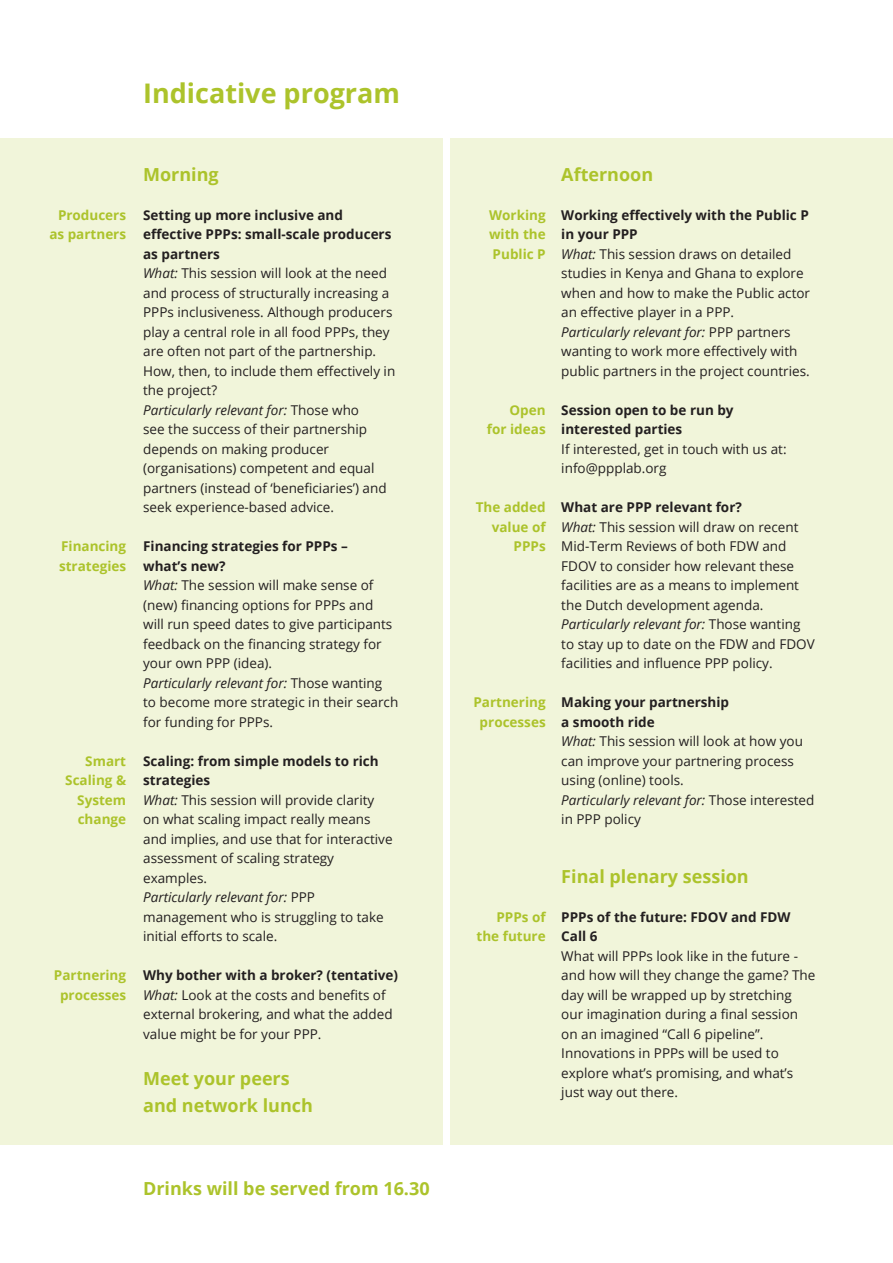
<style>
.page{position:relative;width:893px;height:1263px;background:#fff}
.page>*{position:absolute;margin:0;border:0;box-sizing:border-box;transform-origin:0 0}
.koppen{font:700 27px "Open Sans";color:#acc32b}
.intro{font:700 18px "Open Sans";color:#acc32b}
.brood{font:700 18px "Open Sans";color:#acc32b}
.brood-2{font:13.5px/19.5px "Open Sans";color:#231f20}
.brood-3{font:700 13.5px/19.5px "Open Sans";color:#231f20}
.brood-4{font:700 13.5px/19.5px "Open Sans";color:#acc32b;text-align:right}
.s1{font-style:italic}
</style>
<div class="page">
<div style="left:0;top:138px;width:442px;height:1007px;background:#f1f5da"></div>
<div style="left:451px;top:138px;width:442px;height:1007px;background:#f1f5da"></div>
<p class="koppen" style="left:143px;top:74px;width:258px">Indicative program</p>
<p class="brood-4" style="left:49px;top:205px;width:78px">Producers as partners</p>
<p class="brood-4" style="left:59px;top:536px;width:69px;text-align:left">Financing strategies</p>
<p class="brood-4" style="left:65px;top:751px;width:62px">Smart<br>Scaling &amp;<br>System change</p>
<p class="brood-4" style="left:54px;top:965px;width:74px;text-align:center">Partnering processes</p>
<p class="intro" style="left:143px;top:162px;width:77px">Morning</p>
<p class="brood-3" style="left:143px;top:205px;width:250px">Setting up more inclusive and effective PPPs: small-scale producers as partners</p>
<p class="brood-2" style="left:143px;top:263px;width:254px"><span class="s1">What:</span> This session will look at the need and process of structurally increasing a PPPs inclusiveness. Although producers play a central role in all food PPPs, they are often not part of the partnership.<br>How, then, to include them effectively in the project?</p>
<p class="brood-2" style="left:143px;top:400px;width:245px"><span class="s1">Particularly relevant for:</span> Those who<br>see the success of their partnership depends on making producer (organisations) competent and equal partners (instead of ‘beneficiaries’) and seek experience-based advice.</p>
<p class="brood-3" style="left:143px;top:536px;width:206px">Financing strategies for PPPs –</p>
<p class="brood-3" style="left:143px;top:556px;width:84px">what’s new?</p>
<p class="brood-2" style="left:143px;top:575px;width:251px"><span class="s1">What:</span> The session will make sense of (new) financing options for PPPs and will run speed dates to give participants feedback on the financing strategy for your own PPP (idea).</p>
<p class="brood-2" style="left:143px;top:673px;width:257px"><span class="s1">Particularly relevant for:</span> Those wanting to become more strategic in their search for funding for PPPs.</p>
<p class="brood-3" style="left:143px;top:751px;width:237px">Scaling: from simple models to rich strategies</p>
<p class="brood-2" style="left:143px;top:790px;width:251px"><span class="s1">What:</span> This session will provide clarity on what scaling impact really means and implies, and use that for interactive assessment of scaling strategy examples.</p>
<p class="brood-2" style="left:143px;top:887px;width:242px"><span class="s1">Particularly relevant for:</span> PPP management who is struggling to take initial efforts to scale.</p>
<p class="brood-3" style="left:143px;top:965px;width:256px">Why bother with a broker? (tentative)</p>
<p class="brood-2" style="left:143px;top:985px;width:251px"><span class="s1">What:</span> Look at the costs and benefits of external brokering, and what the added value might be for your PPP.</p>
<p class="intro" style="left:143px;top:1066px;width:148px">Meet your peers</p>
<p class="intro" style="left:143px;top:1093px;width:171px">and network lunch</p>
<p class="brood" style="left:143px;top:1176px;width:288px">Drinks will be served from 16.30</p>
<p class="brood-4" style="left:489px;top:205px;width:58px;text-align:justify">Working with the Public P</p>
<p class="brood-4" style="left:510px;top:400px;width:38px">Open</p>
<p class="brood-4" style="left:487px;top:419px;width:60px">for ideas</p>
<p class="brood-4" style="left:476px;top:497px;width:71px">The added value of<br>PPPs</p>
<p class="brood-4" style="left:473px;top:692px;width:74px;text-align:center">Partnering processes</p>
<p class="intro" style="left:561px;top:162px;width:93px">Afternoon</p>
<p class="brood-3" style="left:561px;top:205px;width:249px">Working effectively with the Public P in your PPP</p>
<p class="brood-2" style="left:561px;top:244px;width:250px"><span class="s1">What:</span> This session draws on detailed studies in Kenya and Ghana to explore when and how to make the Public actor an effective player in a PPP.</p>
<p class="brood-2" style="left:561px;top:322px;width:250px"><span class="s1">Particularly relevant for:</span> PPP partners wanting to work more effectively with public partners in the project countries.</p>
<p class="brood-3" style="left:561px;top:400px;width:174px">Session open to be run by</p>
<p class="brood-3" style="left:561px;top:419px;width:123px">interested parties</p>
<p class="brood-2" style="left:561px;top:439px;width:227px">If interested, get in touch with us at: info@ppplab.org</p>
<p class="brood-3" style="left:561px;top:497px;width:182px">What are PPP relevant for?</p>
<p class="brood-2" style="left:561px;top:517px;width:239px"><span class="s1">What:</span> This session will draw on recent Mid-Term Reviews of both FDW and FDOV to consider how relevant these facilities are as a means to implement the Dutch development agenda.</p>
<p class="brood-2" style="left:561px;top:614px;width:255px"><span class="s1">Particularly relevant for:</span> Those wanting to stay up to date on the FDW and FDOV facilities and influence PPP policy.</p>
<p class="brood-3" style="left:561px;top:692px;width:169px">Making your partnership</p>
<p class="brood-3" style="left:561px;top:712px;width:95px">a smooth ride</p>
<p class="brood-2" style="left:561px;top:731px;width:243px"><span class="s1">What:</span> This session will look at how you can improve your partnering process using (online) tools.</p>
<p class="brood-2" style="left:561px;top:790px;width:255px"><span class="s1">Particularly relevant for:</span> Those interested in PPP policy</p>
<p class="brood-4" style="left:496px;top:907px;width:51px">PPPs of</p>
<p class="brood-4" style="left:477px;top:926px;width:71px">the future</p>
<p class="intro" style="left:561px;top:864px;width:189px">Final plenary session</p>
<p class="brood-3" style="left:561px;top:907px;width:231px">PPPs of the future: FDOV and FDW<br>Call 6</p>
<p class="brood-2" style="left:561px;top:946px;width:256px">What will PPPs look like in the future - and how will they change the game? The day will be wrapped up by stretching our imagination during a final session on an imagined “Call 6 pipeline”.<br>Innovations in PPPs will be used to explore what’s promising, and what’s just way out there.</p>
</div>
